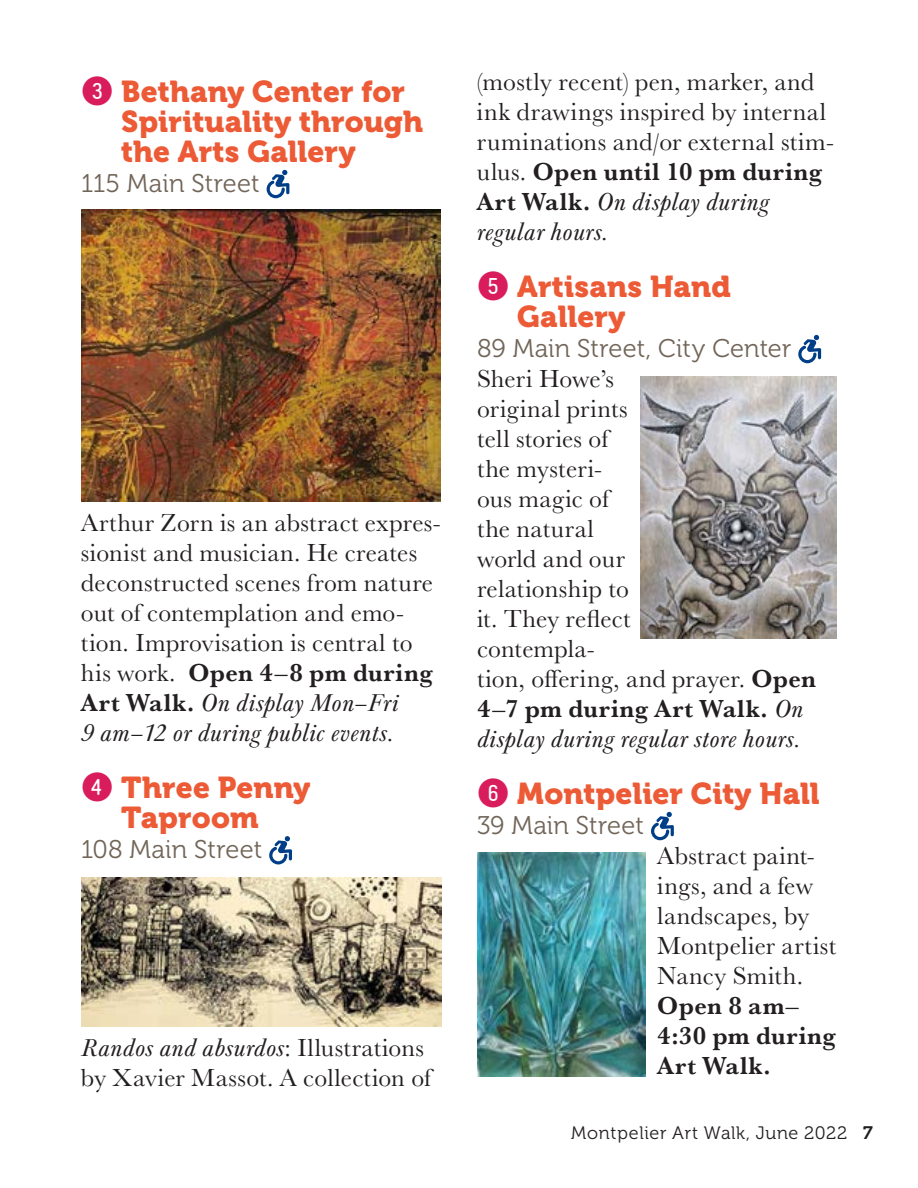
<style>
.page{position:relative;width:918px;height:1188px;background:#fff}
.page>*{position:absolute;margin:0;border:0;box-sizing:border-box;transform-origin:0 0}
.venue{font:30px/30px "Museo 900";letter-spacing:.005em;color:#ec5a36}
.body{font:25.5px/30px "Baskerville URW";letter-spacing:.01em;color:#231f20}
.address{font:25.5px "Museo 300";letter-spacing:.005em;color:#716558}
.t1{font:18px "Museo 300";letter-spacing:.035em;color:#231f20}
.s1{font-family:"Fyra Numeric Circle Closed";font-size:39px;color:#d91c5c}
.s2{font-weight:700}
.s3{font-style:italic}
.s4{font-family:"Museo 700"}
</style>
<div class="page">
<svg style="left:267px;top:170px;width:22px;height:28px"></svg>
<svg style="left:269px;top:836px;width:23px;height:28px"></svg>
<svg style="left:798px;top:335px;width:23px;height:28px"></svg>
<svg style="left:651px;top:812px;width:23px;height:28px"></svg>
<img style="left:640px;top:376px;width:197px;height:263px">
<img style="left:477px;top:853px;width:168px;height:223px">
<img style="left:81px;top:878px;width:360px;height:148px">
<img style="left:81px;top:209px;width:360px;height:292px">
<p class="venue" style="left:121px;top:77px;width:303px;text-indent:-40px"><span class="s1">3</span> Bethany Center for<br>Spirituality through the Arts Gallery</p>
<p class="address" style="left:81px;top:170px;width:180px">115 Main Street</p>
<p class="body" style="left:81px;top:507px;width:362px">Arthur Zorn is an abstract expres&shy;sionist and musician. He creates deconstructed scenes from nature out of contemplation and emo&shy;tion. Improvisation is central to his work. <span class="s2">Open 4–8 pm during<br>Art Walk.</span> <span class="s3">On display Mon–Fri<br>9 am–12 or during public events.</span></p>
<p class="venue" style="left:81px;top:773px;width:231px;text-align:center"><span class="s1">4</span> Three Penny<br>Taproom</p>
<p class="address" style="left:81px;top:836px;width:183px">108 Main Street</p>
<p class="body" style="left:81px;top:1032px;width:352px"><span class="s3">Randos and absurdos</span>: Illustrations by Xavier Massot. A collection of</p>
<p class="body" style="left:477px;top:66px;width:359px">(mostly recent) pen, marker, and ink drawings inspired by internal ruminations and/or external stim&shy;ulus. <span class="s2">Open until 10 pm during<br>Art Walk.</span> <span class="s3">On display during regular hours.</span></p>
<p class="venue" style="left:517px;top:272px;width:215px;text-indent:-40px"><span class="s1">5</span> Artisans Hand<br>Gallery</p>
<p class="address" style="left:477px;top:335px;width:316px">89 Main Street, City Center</p>
<p class="body" style="left:477px;top:363px;width:341px">Sheri Howe’s<br>original prints<br>tell stories of<br>the mysteri-<br>ous magic of<br>the natural<br>world and our<br>relationship to<br>it. They reflect<br>contempla-<br>tion, offering, and prayer. <span class="s2">Open<br>4–7 pm during Art Walk.</span> <span class="s3">On display during regular store hours.</span></p>
<p class="venue" style="left:477px;top:779px;width:344px"><span class="s1">6</span> Montpelier City Hall</p>
<p class="address" style="left:477px;top:812px;width:169px">39 Main Street</p>
<p class="body" style="left:657px;top:840px;width:180px">Abstract paint&shy;ings, and a few landscapes, by<br>Montpelier artist<br>Nancy Smith.<br><span class="s2">Open 8 am–<br>4:30 pm during<br>Art Walk.</span></p>
<p class="t1" style="left:571px;top:1123px;width:303px">Montpelier Art Walk, June 2022 <span class="s4">7</span></p>
</div>
